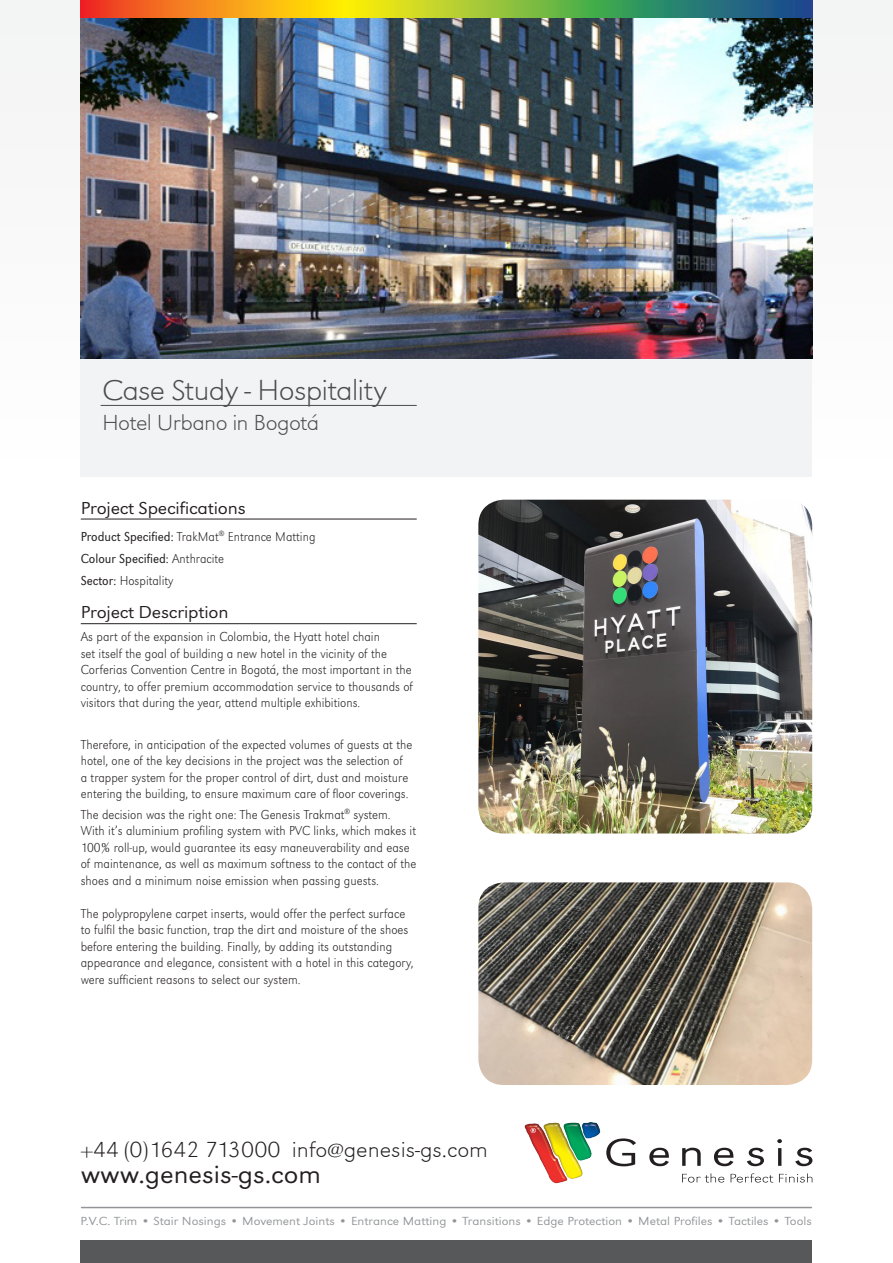
<style>
.page{position:relative;width:893px;height:1263px;background:#fff}
.page>*{position:absolute;margin:0;border:0;box-sizing:border-box;transform-origin:0 0}
.Page_Title{font:30px "URW Grotesk T Extr Ligh Extr Wide";letter-spacing:-.03em;color:#4b4c4d}
.Body_Bullets{font:26.25px "URW Grotesk T Ligh Extr Wide";color:#231f20}
.Body_Bullets-2{font:22.5px "URW Grotesk T Extr Ligh Extr Wide";color:#231f20}
.Page_Title-2{font:22.5px "URW Grotesk T Extr Ligh Extr Wide";letter-spacing:-.03em;color:#4b4c4d}
.Sub_Head{font:18px "URW Grotesk T Ligh Extr Wide";letter-spacing:-.01em;color:#231f20}
.Body{font:13.5px/16.5px "URW Grotesk T Extr Ligh Narr";color:#231f20}
.Body-2{font:13.5px "URW Grotesk T Ligh Narr";color:#231f20}
.Body_Bullets-3{font:12.15px "URW Grotesk T Ligh Extr Wide";color:#939598}
.s1{font-family:"URW Grotesk T Ligh Narr"}
.s2{font-family:"URW Grotesk T Extr Ligh Narr"}
</style>
<div class="page">
<div style="left:0;top:0;width:893px;height:478px;background:#f9f9f9"></div>
<div style="left:81px;top:336px;width:731px;height:141px;background:#f2f3f4"></div>
<img style="left:81px;top:17px;width:731px;height:341px">
<div style="left:81px;top:1240px;width:731px;height:23px;background:#57585a"></div>
<hr style="left:82px;top:1207px;width:729px;height:1px;background:#939598">
<hr style="left:81px;top:519px;width:336px;height:1px;background:#231f20">
<hr style="left:81px;top:623px;width:336px;height:1px;background:#231f20">
<hr style="left:101px;top:405px;width:316px;height:1px;background:#4b4c4d">
<img style="left:478px;top:500px;width:334px;height:333px">
<img style="left:524px;top:1122px;width:77px;height:62px">
<svg style="left:606px;top:1138px;width:30px;height:28px"></svg>
<svg style="left:649px;top:1148px;width:20px;height:18px"></svg>
<svg style="left:682px;top:1148px;width:19px;height:18px"></svg>
<svg style="left:714px;top:1148px;width:19px;height:18px"></svg>
<svg style="left:747px;top:1148px;width:17px;height:18px"></svg>
<hr style="left:778px;top:1148px;width:3px;height:18px;background:#231f20">
<svg style="left:777px;top:1139px;width:5px;height:4px"></svg>
<svg style="left:795px;top:1148px;width:17px;height:18px"></svg>
<svg style="left:682px;top:1173px;width:130px;height:9px"></svg>
<svg style="left:530px;top:1128px;width:6px;height:5px"></svg>
<img style="left:478px;top:882px;width:334px;height:203px">
<svg style="left:81px;top:0;width:731px;height:17px;background:#9e9d3b"></svg>
<p class="Page_Title" style="left:102px;top:372px;width:286px">Case Study - Hospitality</p>
<p class="Page_Title-2" style="left:102px;top:409px;width:219px">Hotel Urbano in Bogotá</p>
<p class="Sub_Head" style="left:81px;top:497px;width:166px">Project Specifications</p>
<p class="Body" style="left:81px;top:528px;width:236px"><span class="s1">Product Specified:</span> TrakMat<sup>®</sup> Entrance Matting</p>
<p class="Body-2" style="left:81px;top:550px;width:145px">Colour Specified: <span class="s2">Anthracite</span></p>
<p class="Body" style="left:81px;top:572px;width:94px"><span class="s1">Sector:</span> Hospitality</p>
<p class="Sub_Head" style="left:81px;top:602px;width:149px">Project Description</p>
<p class="Body" style="left:81px;top:628px;width:334px">As part of the expansion in Colombia, the Hyatt hotel chain<br>set itself the goal of building a new hotel in the vicinity of the Corferias Convention Centre in Bogotá, the most important in the country, to offer premium accommodation service to thousands of visitors that during the year, attend multiple exhibitions.</p>
<p class="Body" style="left:81px;top:736px;width:333px">Therefore, in anticipation of the expected volumes of guests at the hotel, one of the key decisions in the project was the selection of a trapper system for the proper control of dirt, dust and moisture entering the building, to ensure maximum care of floor coverings.</p>
<p class="Body" style="left:81px;top:806px;width:337px">The decision was the right one: The Genesis Trakmat<sup>®</sup> system.<br>With it’s aluminium profiling system with PVC links, which makes it 100% roll-up, would guarantee its easy maneuverability and ease of maintenance, as well as maximum softness to the contact of the shoes and a minimum noise emission when passing guests.</p>
<p class="Body" style="left:81px;top:905px;width:334px">The polypropylene carpet inserts, would offer the perfect surface to fulfil the basic function, trap the dirt and moisture of the shoes before entering the building. Finally, by adding its outstanding appearance and elegance, consistent with a hotel in this category, were sufficient reasons to select our system.</p>
<p class="Body_Bullets-2" style="left:81px;top:1136px;width:409px">+44 (0)1642 713000 info@genesis-gs.com</p>
<p class="Body_Bullets" style="left:81px;top:1159px;width:242px">www.genesis-gs.com</p>
<p class="Body_Bullets-3" style="left:81px;top:1214px;width:733px">P.V.C. Trim • Stair Nosings • Movement Joints • Entrance Matting • Transitions • Edge Protection • Metal Profiles • Tactiles • Tools</p>
</div>
